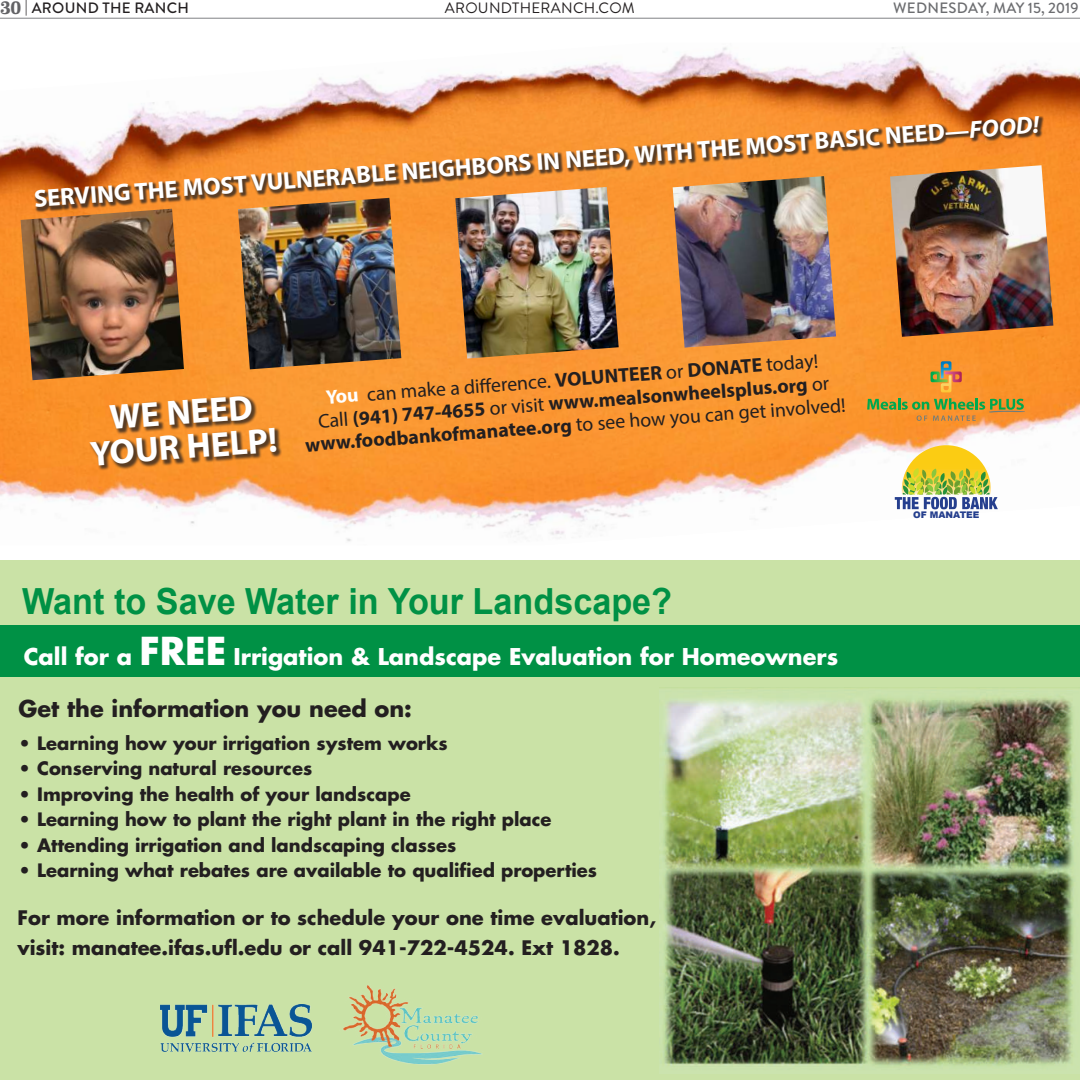
<style>
.page{position:relative;width:1080px;height:1080px;background:#fff}
.page>*{position:absolute;margin:0;border:0;box-sizing:border-box;transform-origin:0 0}
.t1{font:700 36px "Arial";color:#009145;scale:.95 1}
.t2{font:700 35.1px/34.5px "Myriad Pro";color:#fff;text-align:center}
.t3{font:700 24.45px "Myriad Pro";color:#fff}
.t4{font:700 22.5px "Futura Std";color:#fff}
.t5{font:700 22.5px "Futura Std";color:#231f20}
.t6{font:700 19.8px/22.5px "Myriad Pro";color:#231f20;text-align:center}
.t7{font:700 19.5px/30px "Futura Std";color:#231f20}
.t8{font:700 18px "Futura Std";color:#231f20}
.t9{font:500 15px "Brandon Grotesque";letter-spacing:.015em;color:#6c6d70}
.t10{font:15px "Brandon Grotesque";letter-spacing:.02em;color:#231f20}
.t11{font:500 15px "Brandon Grotesque";letter-spacing:.02em;color:#231f20}
.t12{font:900 9.15px "Arial";color:#253f8e}
.s1{font-family:"Eames Century Modern";font-weight:700;font-size:18px;color:#636366}
.s2{font-weight:400}
.s3{font-style:italic}
.s4{color:#fff}
.s5{font-size:37.5px}
</style>
<div class="page">
<hr style="left:0;top:18px;width:1080px;height:1px;background:#808285">
<img style="left:0;top:47px;width:1080px;height:495px">
<div style="left:34px;top:116px;width:1010px;height:96px;background:#231f20;opacity:.75"></div>
<img style="left:895px;top:445px;width:103px;height:64px">
<svg style="left:931px;top:361px;width:31px;height:31px"></svg>
<svg style="left:867px;top:398px;width:158px;height:23px"></svg>
<img style="left:21px;top:209px;width:163px;height:171px">
<img style="left:238px;top:198px;width:163px;height:171px">
<img style="left:673px;top:176px;width:163px;height:172px">
<img style="left:890px;top:165px;width:163px;height:172px">
<img style="left:455px;top:187px;width:164px;height:172px">
<div style="left:89px;top:395px;width:193px;height:76px;background:#231f20;opacity:.75"></div>
<div style="left:0;top:560px;width:1080px;height:520px;background:#cae2a6"></div>
<div style="left:0;top:625px;width:1080px;height:51px;background:#009145"></div>
<img style="left:161px;top:1005px;width:151px;height:47px">
<img style="left:343px;top:985px;width:139px;height:80px">
<img style="left:660px;top:690px;width:414px;height:378px">
<p class="t11" style="left:0;top:-2px;width:191px"><span class="s1">30</span> <span class="s2">|</span> AROUND THE RANCH</p>
<p class="t10" style="left:445px;top:-2px;width:192px">AROUNDTHERANCH.COM</p>
<p class="t9" style="left:893px;top:-2px;width:187px">WEDNESDAY, MAY 15, 2019</p>
<h3 class="t3" style="left:33px;top:181px;width:1009px;rotate:-4deg">SERVING THE MOST VULNERABLE NEIGHBORS IN NEED, WITH THE MOST BASIC NEED—<span class="s3">FOOD!</span></h3>
<h2 class="t2" style="left:87px;top:401px;width:189px;rotate:-4deg">WE NEED<br>YOUR HELP!</h2>
<p class="t6" style="left:301px;top:386px;width:543px;rotate:-4deg"><span class="s4">You</span> <span class="s2">can make a difference.</span> VOLUNTEER <span class="s2">or</span> DONATE <span class="s2">today!<br>Call</span> (941) 747-4655 <span class="s2">or visit</span> www.mealsonwheelsplus.org <span class="s2">or </span>www.foodbankofmanatee.org <span class="s2">to see how you can get involved!</span></p>
<h1 class="t1" style="left:22px;top:578px;width:686px">Want to Save Water in Your Landscape?</h1>
<p class="t4" style="left:24px;top:642px;width:816px">Call for a <span class="s5">FREE</span> Irrigation &amp; Landscape Evaluation for Homeowners</p>
<p class="t5" style="left:19px;top:694px;width:395px">Get the information you need on:</p>
<p class="t8" style="left:19px;top:731px;width:431px">• Learning how your irrigation system works</p>
<p class="t8" style="left:19px;top:756px;width:295px">• Conserving natural resources</p>
<p class="t8" style="left:19px;top:782px;width:394px">• Improving the health of your landscape</p>
<p class="t8" style="left:19px;top:807px;width:534px">• Learning how to plant the right plant in the right place</p>
<p class="t8" style="left:19px;top:833px;width:439px">• Attending irrigation and landscaping classes</p>
<p class="t8" style="left:19px;top:858px;width:580px">• Learning what rebates are available to qualified properties</p>
<p class="t7" style="left:18px;top:902px;width:640px">For more information or to schedule your one time evaluation, visit: manatee.ifas.ufl.edu or call 941-722-4524. Ext 1828.</p>
<p class="t12" style="left:913px;top:509px;width:68px">OF MANATEE</p>
</div>
